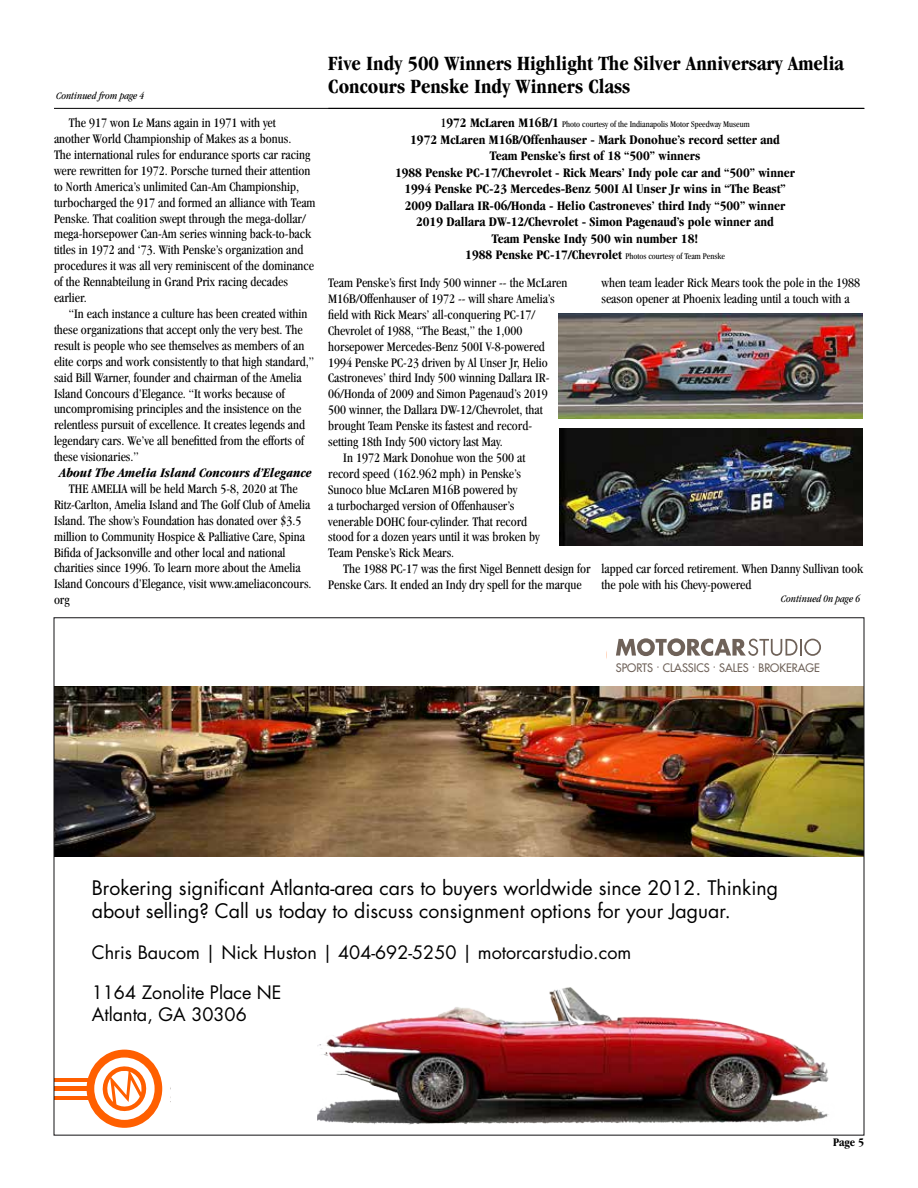
<style>
.page{position:relative;width:918px;height:1188px;background:#fff}
.page>*{position:absolute;margin:0;border:0;box-sizing:border-box;transform-origin:0 0}
.t1{font:700 condensed 21px/22.5px "Garamond";color:#000}
.t2{font:19.5px/23.4px "Futura Std";color:#000}
.t3{font:18px/21.6px "Futura Std";color:#000}
.t4{font:condensed 13.5px/15.9px "Garamond";color:#000}
.t5{font:700 condensed 13.5px/16.5px "Garamond";color:#000;text-align:center}
.t6{font:italic 700 condensed 13.5px "Garamond";color:#000}
.t7{font:700 condensed 12px "Garamond";color:#000}
.t8{font:500 11.4px "Futura Std";color:#6f6259}
.t9{font:italic condensed 10.5px "Garamond";color:#000}
.t10{font:condensed 9px "Garamond";color:#000}
.s1{font-size:13.5px}
.s2{font-weight:700;font-size:13.5px}
</style>
<div class="page">
<hr style="left:328px;top:108px;width:537px;height:1px;background:#000">
<hr style="left:54px;top:108px;width:810px;height:1px;background:#000">
<img style="left:318px;top:987px;width:511px;height:138px">
<img style="left:56px;top:687px;width:806px;height:169px">
<svg style="left:616px;top:638px;width:205px;height:18px"></svg>
<svg style="left:87px;top:1050px;width:75px;height:78px"></svg>
<hr style="left:54px;top:1087px;width:35px;height:4px;background:#ff5f00">
<hr style="left:54px;top:1079px;width:35px;height:3px;background:#ff5f00">
<hr style="left:54px;top:1096px;width:35px;height:3px;background:#ff5f00">
<img style="left:558px;top:314px;width:305px;height:104px">
<img style="left:560px;top:429px;width:303px;height:117px">
<p class="t9" style="left:56px;top:89px;width:90px">Continued from page 4</p>
<p class="t4" style="left:54px;top:115px;width:263px;text-indent:15px">The 917 won Le Mans again in 1971 with yet<br>another World Championship of Makes as a bonus.<br>The international rules for endurance sports car racing were rewritten for 1972. Porsche turned their attention to North America’s unlimited Can-Am Championship, turbocharged the 917 and formed an alliance with Team Penske. That coalition swept through the mega-dollar/ mega-horsepower Can-Am series winning back-to-back titles in 1972 and ‘73. With Penske’s organization and procedures it was all very reminiscent of the dominance of the Rennabteilung in Grand Prix racing decades earlier.</p>
<p class="t4" style="left:54px;top:306px;width:262px;text-indent:15px">“In each instance a culture has been created within these organizations that accept only the very best. The result is people who see themselves as members of an elite corps and work consistently to that high standard,” said Bill Warner, founder and chairman of the Amelia Island Concours d’Elegance. “It works because of uncompromising principles and the insistence on the relentless pursuit of excellence. It creates legends and legendary cars. We’ve all benefitted from the efforts of these visionaries.”</p>
<p class="t6" style="left:60px;top:465px;width:254px">About The Amelia Island Concours d’Elegance</p>
<p class="t4" style="left:54px;top:481px;width:259px;text-indent:15px">THE AMELIA will be held March 5-8, 2020 at The Ritz-Carlton, Amelia Island and The Golf Club of Amelia Island. The show’s Foundation has donated over $3.5 million to Community Hospice &amp; Palliative Care, Spina Bifida of Jacksonville and other local and national charities since 1996. To learn more about the Amelia Island Concours d’Elegance, visit www.ameliaconcours. org</p>
<h1 class="t1" style="left:328px;top:52px;width:517px">Five Indy 500 Winners Highlight The Silver Anniversary Amelia<br>Concours Penske Indy Winners Class</h1>
<p class="t10" style="left:440px;top:119px;width:311px"><span class="s1">1</span><span class="s2">972 McLaren M16B/1</span> Photo courtesy of the Indianapolis Motor Speedway Museum</p>
<p class="t5" style="left:395px;top:131px;width:402px">1972 McLaren M16B/Offenhauser - Mark Donohue’s record setter and Team Penske’s first of 18 “500” winners<br>1988 Penske PC-17/Chevrolet - Rick Mears’ Indy pole car and “500” winner 1994 Penske PC-23 Mercedes-Benz 500I Al Unser Jr wins in “The Beast” 2009 Dallara IR-06/Honda - Helio Castroneves’ third Indy “500” winner 2019 Dallara DW-12/Chevrolet - Simon Pagenaud’s pole winner and<br>Team Penske Indy 500 win number 18!</p>
<p class="t10" style="left:465px;top:251px;width:261px"><span class="s2">1988 Penske PC-17/Chevrolet</span> Photos courtesy of Team Penske</p>
<p class="t4" style="left:328px;top:275px;width:241px">Team Penske’s first Indy 500 winner -- the McLaren</p>
<p class="t4" style="left:328px;top:291px;width:228px">M16B/Offenhauser of 1972 -- will share Amelia’s</p>
<p class="t4" style="left:328px;top:306px;width:208px">field with Rick Mears’ all-conquering PC-17/</p>
<p class="t4" style="left:328px;top:322px;width:196px">Chevrolet of 1988, “The Beast,” the 1,000</p>
<p class="t4" style="left:328px;top:338px;width:218px">horsepower Mercedes-Benz 500I V-8-powered</p>
<p class="t4" style="left:328px;top:354px;width:221px">1994 Penske PC-23 driven by Al Unser Jr, Helio</p>
<p class="t4" style="left:328px;top:370px;width:223px">Castroneves’ third Indy 500 winning Dallara IR-</p>
<p class="t4" style="left:328px;top:386px;width:221px">06/Honda of 2009 and Simon Pagenaud’s 2019</p>
<p class="t4" style="left:328px;top:402px;width:216px">500 winner, the Dallara DW-12/Chevrolet, that</p>
<p class="t4" style="left:328px;top:418px;width:205px">brought Team Penske its fastest and record-</p>
<p class="t4" style="left:328px;top:434px;width:176px">setting 18th Indy 500 victory last May.</p>
<p class="t4" style="left:343px;top:450px;width:184px">In 1972 Mark Donohue won the 500 at</p>
<p class="t4" style="left:328px;top:465px;width:194px">record speed (162.962 mph) in Penske’s</p>
<p class="t4" style="left:328px;top:481px;width:190px">Sunoco blue McLaren M16B powered by</p>
<p class="t4" style="left:328px;top:497px;width:187px">a turbocharged version of Offenhauser’s</p>
<p class="t4" style="left:328px;top:513px;width:200px">venerable DOHC four-cylinder. That record</p>
<p class="t4" style="left:328px;top:529px;width:213px">stood for a dozen years until it was broken by</p>
<p class="t4" style="left:328px;top:545px;width:127px">Team Penske’s Rick Mears.</p>
<p class="t4" style="left:343px;top:561px;width:249px">The 1988 PC-17 was the first Nigel Bennett design for</p>
<p class="t4" style="left:328px;top:577px;width:255px">Penske Cars. It ended an Indy dry spell for the marque</p>
<p class="t4" style="left:602px;top:275px;width:260px">when team leader Rick Mears took the pole in the 1988 season opener at Phoenix leading until a touch with a</p>
<p class="t4" style="left:602px;top:561px;width:263px">lapped car forced retirement. When Danny Sullivan took the pole with his Chevy-powered</p>
<p class="t9" style="left:781px;top:593px;width:81px">Continued 0n page 6</p>
<p class="t8" style="left:616px;top:660px;width:206px">SPORTS ∙ CLASSICS ∙ SALES ∙ BROKERAGE</p>
<h2 class="t2" style="left:92px;top:876px;width:688px">Brokering significant Atlanta-area cars to buyers worldwide since 2012. Thinking about selling? Call us today to discuss consignment options for your Jaguar.</h2>
<h3 class="t3" style="left:92px;top:942px;width:541px">Chris Baucom | Nick Huston | 404-692-5250 | motorcarstudio.com</h3>
<h3 class="t3" style="left:92px;top:982px;width:191px">1164 Zonolite Place NE<br>Atlanta, GA 30306</h3>
<p class="t7" style="left:833px;top:1135px;width:32px">Page 5</p>
</div>
